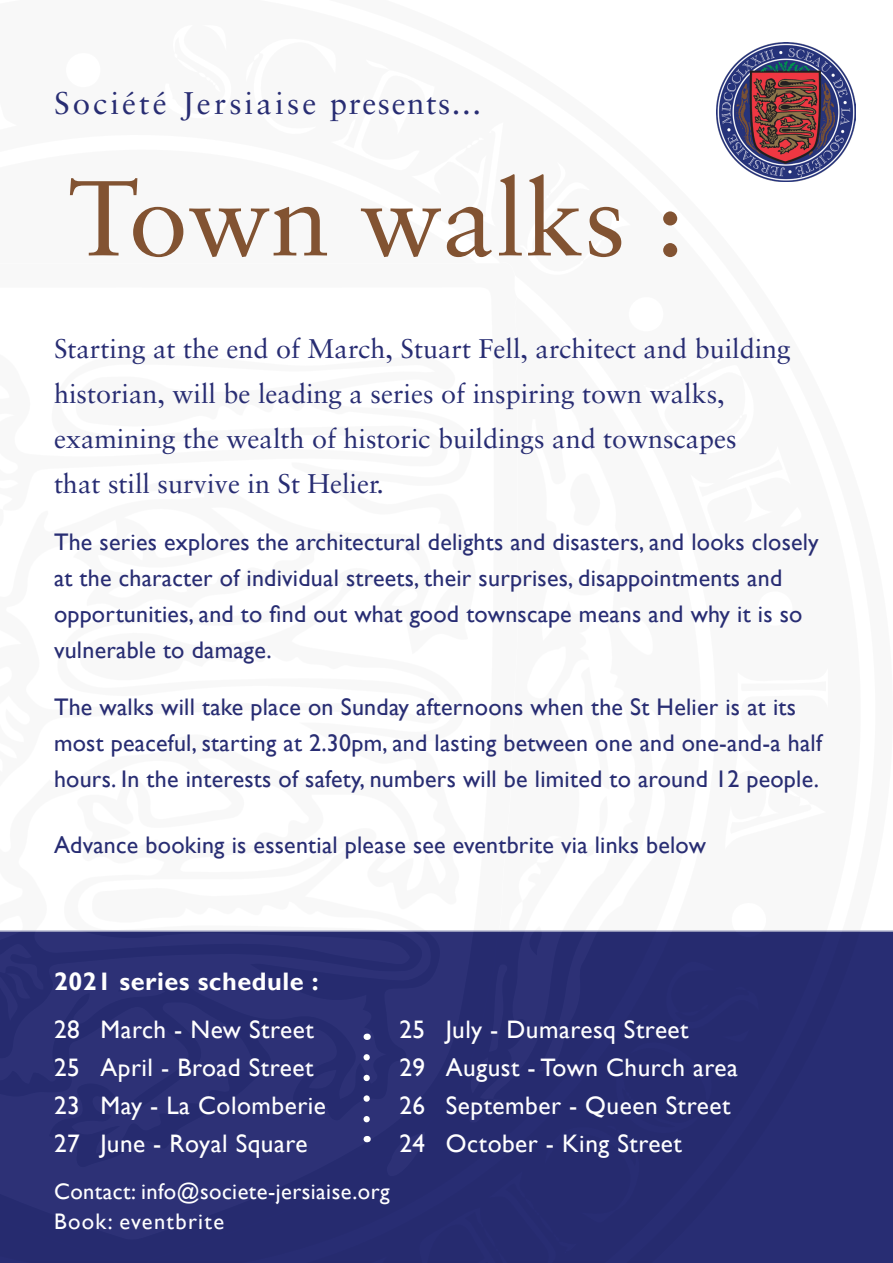
<style>
.page{position:relative;width:893px;height:1263px;background:#fff}
.page>*{position:absolute;margin:0;border:0;box-sizing:border-box;transform-origin:0 0}
.t1{font:106.5px "Sabon LT Pro";color:#825332}
.t2{font:31.35px "Sabon LT Pro";letter-spacing:.1em;color:#282d73}
.t3{font:27px/45px "Sabon LT Pro";color:#282d73}
.t4{font:25.35px/38px "Gill Sans";letter-spacing:.02em;color:#fff}
.t5{font:700 25.35px "Gill Sans";letter-spacing:.02em;color:#fff}
.t6{font:24px/36px "Gill Sans";letter-spacing:.01em;color:#282d73}
.t7{font:22.5px/30px "Gill Sans";letter-spacing:.02em;color:#fff}
</style>
<div class="page">
<div style="left:0;top:930px;width:893px;height:330px;background:#282d73"></div>
<svg style="left:363px;top:1057px;width:7px;height:66px"></svg>
<div style="left:0;top:0;width:893px;height:930px;background:#f8f8f8"></div>
<img style="left:716px;top:42px;width:140px;height:139px">
<h2 class="t2" style="left:54px;top:83px;width:429px">Société Jersiaise presents...</h2>
<h1 class="t1" style="left:68px;top:152px;width:618px">Town walks :</h1>
<p class="t3" style="left:54px;top:326px;width:738px">Starting at the end of March, Stuart Fell, architect and building historian, will be leading a series of inspiring town walks, examining the wealth of historic buildings and townscapes<br>that still survive in St Helier.</p>
<p class="t6" style="left:54px;top:524px;width:766px">The series explores the architectural delights and disasters, and looks closely at the character of individual streets, their surprises, disappointments and opportunities, and to find out what good townscape means and why it is so vulnerable to damage.</p>
<p class="t6" style="left:54px;top:689px;width:770px">The walks will take place on Sunday afternoons when the St Helier is at its most peaceful, starting at 2.30pm, and lasting between one and one-and-a half hours. In the interests of safety, numbers will be limited to around 12 people.</p>
<p class="t6" style="left:54px;top:827px;width:654px">Advance booking is essential please see eventbrite via links below</p>
<p class="t5" style="left:54px;top:966px;width:266px">2021 series schedule :</p>
<p class="t4" style="left:54px;top:1011px;width:273px">28 March - New Street<br>25 April - Broad Street<br>23 May - La Colomberie<br>27 June - Royal Square</p>
<p class="t7" style="left:54px;top:1177px;width:337px">Contact: info@societe-jersiaise.org<br>Book: eventbrite</p>
<p class="t4" style="left:399px;top:1011px;width:340px">25 July - Dumaresq Street<br>29 August - Town Church area<br>26 September - Queen Street<br>24 October - King Street</p>
</div>
